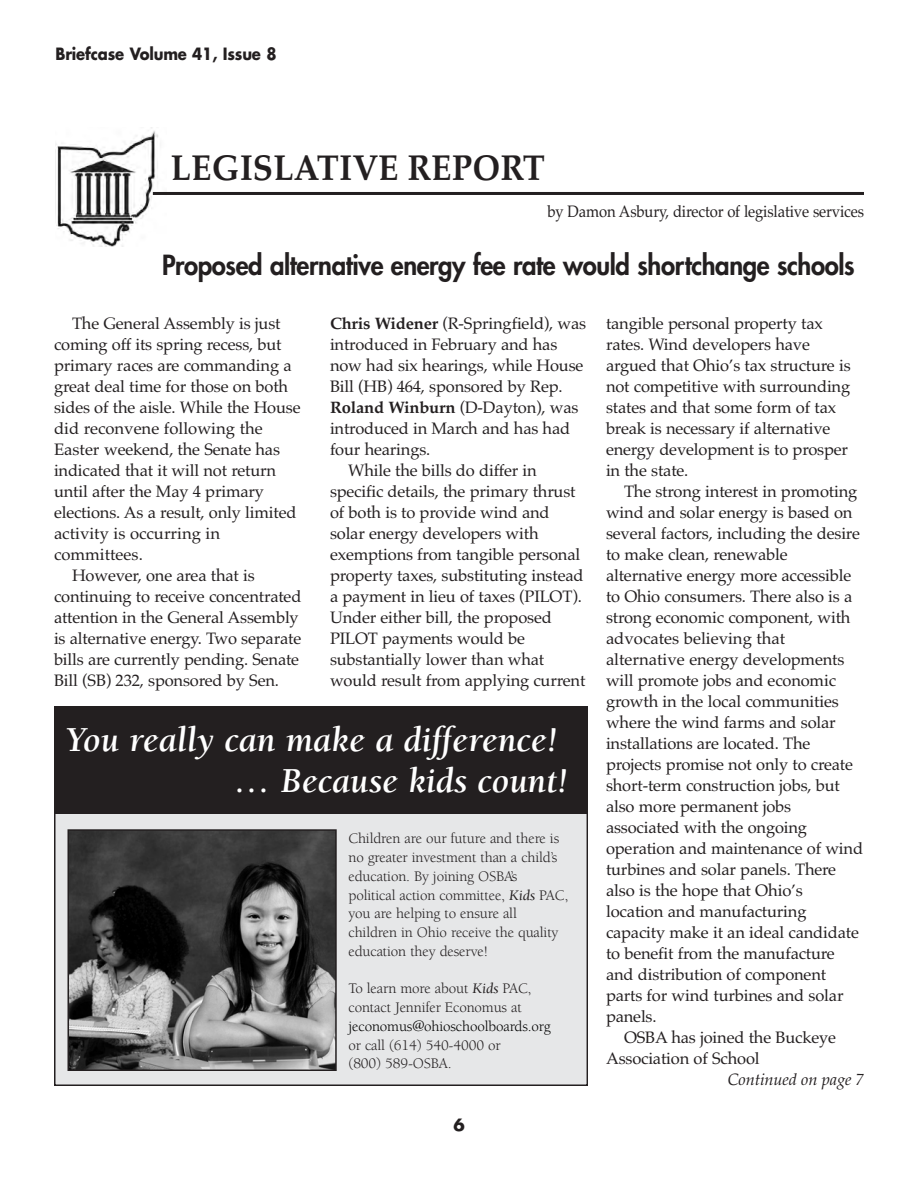
<style>
.page{position:relative;width:918px;height:1188px;background:#fff}
.page>*{position:absolute;margin:0;border:0;box-sizing:border-box;transform-origin:0 0}
.t1{font:italic 700 36px "Berkeley";letter-spacing:-.005em;color:#fff}
.t2{font:700 36px "Palatino";letter-spacing:.01em;color:#231f20;scale:.92 1}
.t3{font:800 27px "Futura";letter-spacing:-.015em;color:#231f20;scale:.95 1}
.t4{font:16.5px/21px "Palatino";letter-spacing:-.01em;color:#231f20}
.t5{font:16.5px "Palatino";letter-spacing:-.01em;color:#231f20;scale:.9 1}
.t6{font:700 16.5px "Futura";letter-spacing:-.01em;color:#231f20;scale:.9 1}
.t7{font:italic 16.5px "Palatino";letter-spacing:-.01em;color:#231f20}
.t8{font:700 16.5px "Futura";letter-spacing:-.01em;color:#231f20}
.t9{font:15px/18.8px "Berkeley";letter-spacing:-.01em;color:#231f20}
.t10{font:15px "Berkeley";letter-spacing:-.01em;color:#000}
.s1{font-weight:700}
.s2{font-style:italic}
</style>
<div class="page">
<img style="left:55px;top:127px;width:111px;height:119px">
<hr style="left:153px;top:192px;width:711px;height:3px;background:#231f20">
<div style="left:56px;top:708px;width:530px;height:376px;background:#e6e7e8"></div>
<div style="left:54px;top:706px;width:534px;height:108px;background:#231f20"></div>
<img style="left:71px;top:832px;width:263px;height:236px">
<div style="left:68px;top:829px;width:269px;height:242px;border:2px solid #231f20"></div>
<p class="t6" style="left:56px;top:47px;width:247px">Briefcase Volume 41, Issue 8</p>
<h1 class="t2" style="left:171px;top:154px;width:408px">LEGISLATIVE REPORT</h1>
<p class="t5" style="left:547px;top:205px;width:353px">by Damon Asbury, director of legislative services</p>
<h2 class="t3" style="left:162px;top:252px;width:731px">Proposed alternative energy fee rate would shortchange schools</h2>
<p class="t4" style="left:72px;top:314px;width:210px">The General Assembly is just</p>
<p class="t4" style="left:54px;top:335px;width:229px">coming off its spring recess, but</p>
<p class="t4" style="left:54px;top:356px;width:239px">primary races are commanding a</p>
<p class="t4" style="left:54px;top:377px;width:236px">great deal time for those on both</p>
<p class="t4" style="left:54px;top:398px;width:248px">sides of the aisle. While the House</p>
<p class="t4" style="left:54px;top:419px;width:210px">did reconvene following the</p>
<p class="t4" style="left:54px;top:440px;width:228px">Easter weekend, the Senate has</p>
<p class="t4" style="left:54px;top:461px;width:224px">indicated that it will not return</p>
<p class="t4" style="left:54px;top:482px;width:212px">until after the May 4 primary</p>
<p class="t4" style="left:54px;top:503px;width:244px">elections. As a result, only limited</p>
<p class="t4" style="left:54px;top:524px;width:168px">activity is occurring in</p>
<p class="t4" style="left:54px;top:545px;width:90px">committees.</p>
<p class="t4" style="left:72px;top:566px;width:184px">However, one area that is</p>
<p class="t4" style="left:54px;top:587px;width:249px">continuing to receive concentrated</p>
<p class="t4" style="left:54px;top:608px;width:246px">attention in the General Assembly</p>
<p class="t4" style="left:54px;top:629px;width:249px">is alternative energy. Two separate</p>
<p class="t4" style="left:54px;top:650px;width:247px">bills are currently pending. Senate</p>
<p class="t4" style="left:54px;top:671px;width:227px">Bill (SB) 232, sponsored by Sen.</p>
<p class="t4" style="left:330px;top:314px;width:258px"><span class="s1">Chris Widener</span> (R-Springfield), was</p>
<p class="t4" style="left:330px;top:335px;width:229px">introduced in February and has</p>
<p class="t4" style="left:330px;top:356px;width:255px">now had six hearings, while House</p>
<p class="t4" style="left:330px;top:377px;width:234px">Bill (HB) 464, sponsored by Rep.</p>
<p class="t4" style="left:330px;top:398px;width:250px"><span class="s1">Roland Winburn</span> (D-Dayton), was</p>
<p class="t4" style="left:330px;top:419px;width:242px">introduced in March and has had</p>
<p class="t4" style="left:330px;top:440px;width:102px">four hearings.</p>
<p class="t4" style="left:348px;top:461px;width:190px">While the bills do differ in</p>
<p class="t4" style="left:330px;top:482px;width:247px">specific details, the primary thrust</p>
<p class="t4" style="left:330px;top:503px;width:221px">of both is to provide wind and</p>
<p class="t4" style="left:330px;top:524px;width:210px">solar energy developers with</p>
<p class="t4" style="left:330px;top:545px;width:252px">exemptions from tangible personal</p>
<p class="t4" style="left:330px;top:566px;width:255px">property taxes, substituting instead</p>
<p class="t4" style="left:330px;top:587px;width:253px">a payment in lieu of taxes (PILOT).</p>
<p class="t4" style="left:330px;top:608px;width:223px">Under either bill, the proposed</p>
<p class="t4" style="left:330px;top:629px;width:197px">PILOT payments would be</p>
<p class="t4" style="left:330px;top:650px;width:216px">substantially lower than what</p>
<p class="t4" style="left:330px;top:671px;width:257px">would result from applying current</p>
<h1 class="t1" style="left:66px;top:726px;width:494px">You really can make a difference!</h1>
<h1 class="t1" style="left:235px;top:767px;width:335px">… Because kids count!</h1>
<p class="t9" style="left:349px;top:831px;width:221px">Children are our future and there is no greater investment than a child’s education. By joining OSBA’s political action committee, <span class="s2">Kids</span> PAC, you are helping to ensure all children in Ohio receive the quality education they deserve!</p>
<p class="t9" style="left:349px;top:981px;width:185px">To learn more about <span class="s2">Kids</span> PAC, contact Jennifer Economus at</p>
<p class="t10" style="left:349px;top:1020px;width:204px">jeconomus@ohioschoolboards.org</p>
<p class="t9" style="left:349px;top:1037px;width:154px">or call (614) 540-4000 or (800) 589-OSBA.</p>
<p class="t8" style="left:453px;top:1118px;width:13px">6</p>
<p class="t4" style="left:606px;top:314px;width:246px">tangible personal property tax rates. Wind developers have argued that Ohio’s tax structure is not competitive with surrounding states and that some form of tax break is necessary if alternative energy development is to prosper in the state.</p>
<p class="t4" style="left:624px;top:482px;width:235px">The strong interest in promoting</p>
<p class="t4" style="left:606px;top:503px;width:248px">wind and solar energy is based on</p>
<p class="t4" style="left:606px;top:524px;width:255px">several factors, including the desire</p>
<p class="t4" style="left:606px;top:545px;width:183px">to make clean, renewable</p>
<p class="t4" style="left:606px;top:566px;width:247px">alternative energy more accessible</p>
<p class="t4" style="left:606px;top:587px;width:248px">to Ohio consumers. There also is a</p>
<p class="t4" style="left:606px;top:608px;width:246px">strong economic component, with</p>
<p class="t4" style="left:606px;top:629px;width:181px">advocates believing that</p>
<p class="t4" style="left:606px;top:650px;width:240px">alternative energy developments</p>
<p class="t4" style="left:606px;top:671px;width:232px">will promote jobs and economic</p>
<p class="t4" style="left:606px;top:692px;width:234px">growth in the local communities</p>
<p class="t4" style="left:606px;top:713px;width:231px">where the wind farms and solar</p>
<p class="t4" style="left:606px;top:734px;width:206px">installations are located. The</p>
<p class="t4" style="left:606px;top:755px;width:249px">projects promise not only to create</p>
<p class="t4" style="left:606px;top:776px;width:236px">short-term construction jobs, but</p>
<p class="t4" style="left:606px;top:797px;width:187px">also more permanent jobs</p>
<p class="t4" style="left:606px;top:818px;width:203px">associated with the ongoing</p>
<p class="t4" style="left:606px;top:839px;width:259px">operation and maintenance of wind</p>
<p class="t4" style="left:606px;top:860px;width:232px">turbines and solar panels. There</p>
<p class="t4" style="left:606px;top:881px;width:198px">also is the hope that Ohio’s</p>
<p class="t4" style="left:606px;top:902px;width:202px">location and manufacturing</p>
<p class="t4" style="left:606px;top:923px;width:254px">capacity make it an ideal candidate</p>
<p class="t4" style="left:606px;top:944px;width:230px">to benefit from the manufacture</p>
<p class="t4" style="left:606px;top:965px;width:222px">and distribution of component</p>
<p class="t4" style="left:606px;top:986px;width:239px">parts for wind turbines and solar</p>
<p class="t4" style="left:606px;top:1007px;width:52px">panels.</p>
<p class="t4" style="left:624px;top:1028px;width:214px">OSBA has joined the Buckeye</p>
<p class="t4" style="left:606px;top:1049px;width:155px">Association of School</p>
<p class="t7" style="left:728px;top:1073px;width:138px">Continued on page 7</p>
</div>
